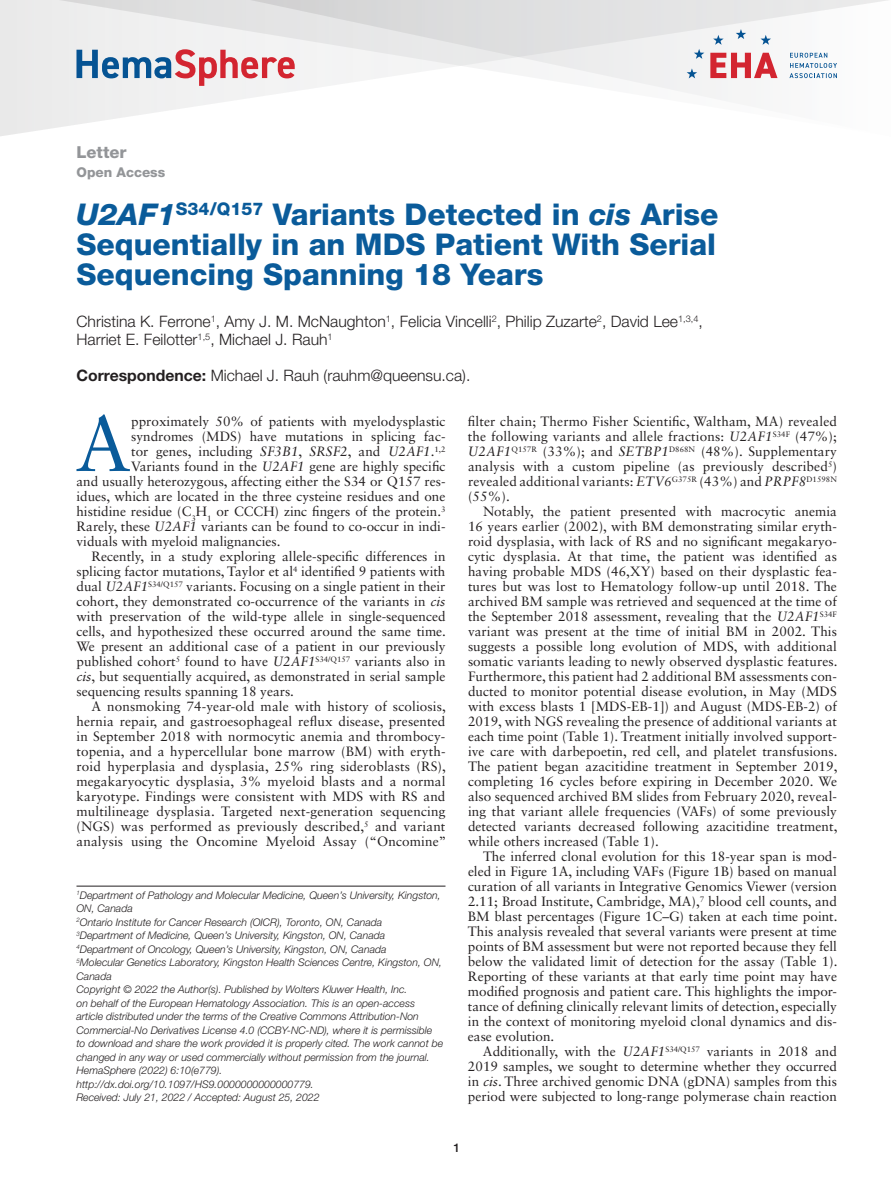
<style>
.page{position:relative;width:891px;height:1188px;background:#fff}
.page>*{position:absolute;margin:0;border:0;box-sizing:border-box;transform-origin:0 0}
.t1{font:78px "Sabon LT Std";color:#0a5b9a}
.t2{font:800 30px/30px "Helvetica Neue LT Std";color:#0a5b9a;text-align:justify}
.t3{font:800 16.5px "Helvetica Neue LT Std";color:#939598}
.t4{font:300 15.75px/18px "Helvetica Neue LT Std";color:#231f20}
.t5{font:13.5px/15px "Sabon LT Std";color:#231f20;text-align:justify}
.t6{font:800 13.5px "Helvetica Neue LT Std";color:#939598}
.t7{font:500 12px "Helvetica Neue LT Std";color:#231f20}
.t8{font:italic 300 10.5px/13.5px "Helvetica Neue LT Std";color:#231f20}
.s1{font-style:italic}
.s2{font-weight:700}
</style>
<div class="page">
<div style="left:1px;top:0;width:58px;height:136px;background:#ebeaeb"></div>
<svg style="left:59px;top:0;width:829px;height:127px"></svg>
<svg style="left:0;top:0;width:1px;height:136px"></svg>
<svg style="left:710px;top:53px;width:68px;height:25px"></svg>
<svg style="left:789px;top:53px;width:48px;height:25px"></svg>
<svg style="left:761px;top:35px;width:10px;height:10px"></svg>
<svg style="left:713px;top:35px;width:11px;height:10px"></svg>
<svg style="left:736px;top:29px;width:10px;height:10px"></svg>
<svg style="left:694px;top:49px;width:10px;height:10px"></svg>
<svg style="left:687px;top:68px;width:10px;height:10px"></svg>
<svg style="left:76px;top:49px;width:219px;height:37px"></svg>
<hr style="left:76px;top:886px;width:370px;height:1px;background:#231f20">
<p class="t3" style="left:76px;top:142px;width:52px">Letter</p>
<p class="t6" style="left:76px;top:164px;width:90px">Open Access</p>
<h2 class="t2" style="left:76px;top:199px;width:644px"><span class="s1">U2AF1</span><sup>S34/Q157</sup> Variants Detected in <span class="s1">cis</span> Arise Sequentially in an MDS Patient With Serial Sequencing Spanning 18 Years</h2>
<p class="t4" style="left:76px;top:312px;width:628px">Christina K. Ferrone<sup>1</sup>, Amy J. M. McNaughton<sup>1</sup>, Felicia Vincelli<sup>2</sup>, Philip Zuzarte<sup>2</sup>, David Lee<sup>1,3,4</sup>,<br>Harriet E. Feilotter<sup>1,5</sup>, Michael J. Rauh<sup>1</sup></p>
<p class="t4" style="left:76px;top:366px;width:395px"><span class="s2">Correspondence:</span> Michael J. Rauh (rauhm@queensu.ca).</p>
<h1 class="t1" style="left:75px;top:397px;width:58px">A</h1>
<p class="t5" style="left:131px;top:414px;width:316px">pproximately 50% of patients with myelodysplastic</p>
<p class="t5" style="left:468px;top:414px;width:371px">filter chain; Thermo Fisher Scientific, Waltham, MA) revealed the following variants and allele fractions: <span class="s1">U2AF1</span><sup>S34F</sup> (47%); <span class="s1">U2AF1</span><sup>Q157R</sup> (33%); and <span class="s1">SETBP1</span><sup>D868N</sup> (48%). Supplementary analysis with a custom pipeline (as previously described<sup>5</sup>) revealed additional variants: <span class="s1">ETV6</span><sup>G375R</sup> (43%) and <span class="s1">PRPF8</span><sup>D1598N </sup>(55%).</p>
<p class="t5" style="left:468px;top:504px;width:371px;text-indent:15px">Notably, the patient presented with macrocytic anemia 16 years earlier (2002), with BM demonstrating similar eryth&shy;roid dysplasia, with lack of RS and no significant megakaryo&shy;cytic dysplasia. At that time, the patient was identified as having probable MDS (46,XY) based on their dysplastic fea&shy;tures but was lost to Hematology follow-up until 2018. The archived BM sample was retrieved and sequenced at the time of the September 2018 assessment, revealing that the <span class="s1">U2AF1</span><sup>S34F </sup>variant was present at the time of initial BM in 2002. This suggests a possible long evolution of MDS, with additional somatic variants leading to newly observed dysplastic features.<br>Furthermore, this patient had 2 additional BM assessments con&shy;ducted to monitor potential disease evolution, in May (MDS with excess blasts 1 [MDS-EB-1]) and August (MDS-EB-2) of 2019, with NGS revealing the presence of additional variants at each time point (Table 1). Treatment initially involved support&shy;ive care with darbepoetin, red cell, and platelet transfusions.<br>The patient began azacitidine treatment in September 2019, completing 16 cycles before expiring in December 2020. We also sequenced archived BM slides from February 2020, reveal&shy;ing that variant allele frequencies (VAFs) of some previously detected variants decreased following azacitidine treatment, while others increased (Table 1).</p>
<p class="t5" style="left:468px;top:849px;width:371px;text-indent:15px">The inferred clonal evolution for this 18-year span is mod&shy;eled in Figure 1A, including VAFs (Figure 1B) based on manual curation of all variants in Integrative Genomics Viewer (version 2.11; Broad Institute, Cambridge, MA),<sup>7</sup> blood cell counts, and BM blast percentages (Figure 1C–G) taken at each time point.<br>This analysis revealed that several variants were present at time points of BM assessment but were not reported because they fell below the validated limit of detection for the assay (Table 1).<br>Reporting of these variants at that early time point may have modified prognosis and patient care. This highlights the impor&shy;tance of defining clinically relevant limits of detection, especially in the context of monitoring myeloid clonal dynamics and dis&shy;ease evolution.</p>
<p class="t5" style="left:468px;top:1044px;width:371px;text-indent:15px">Additionally, with the <span class="s1">U2AF1</span><sup>S34/Q157</sup> variants in 2018 and 2019 samples, we sought to determine whether they occurred in <span class="s1">cis</span>. Three archived genomic DNA (gDNA) samples from this period were subjected to long-range polymerase chain reaction</p>
<p class="t5" style="left:131px;top:429px;width:316px">syndromes (MDS) have mutations in splicing fac-</p>
<p class="t5" style="left:131px;top:444px;width:316px">tor genes, including <span class="s1">SF3B1</span>, <span class="s1">SRSF2</span>, and <span class="s1">U2AF1</span>.<sup>1,2</sup></p>
<p class="t5" style="left:131px;top:459px;width:316px">Variants found in the <span class="s1">U2AF1</span> gene are highly specific</p>
<p class="t5" style="left:76px;top:474px;width:371px">and usually heterozygous, affecting either the S34 or Q157 res-</p>
<p class="t5" style="left:76px;top:489px;width:371px">idues, which are located in the three cysteine residues and one</p>
<p class="t5" style="left:76px;top:504px;width:371px">histidine residue (C<sub>3</sub>H<sub>1</sub> or CCCH) zinc fingers of the protein.<sup>3</sup></p>
<p class="t5" style="left:77px;top:519px;width:371px">Rarely, these <span class="s1">U2AF1</span> variants can be found to co-occur in indi-</p>
<p class="t5" style="left:77px;top:534px;width:206px">viduals with myeloid malignancies.</p>
<p class="t5" style="left:92px;top:549px;width:356px">Recently, in a study exploring allele-specific differences in</p>
<p class="t5" style="left:77px;top:564px;width:370px">splicing factor mutations, Taylor et al<sup>4</sup> identified 9 patients with</p>
<p class="t5" style="left:77px;top:579px;width:371px">dual <span class="s1">U2AF1</span><sup>S34/Q157</sup> variants. Focusing on a single patient in their</p>
<p class="t5" style="left:76px;top:594px;width:371px">cohort, they demonstrated co-occurrence of the variants in <span class="s1">cis</span></p>
<p class="t5" style="left:76px;top:609px;width:371px">with preservation of the wild-type allele in single-sequenced</p>
<p class="t5" style="left:76px;top:624px;width:371px">cells, and hypothesized these occurred around the same time.</p>
<p class="t5" style="left:76px;top:639px;width:371px">We present an additional case of a patient in our previously</p>
<p class="t5" style="left:76px;top:654px;width:371px">published cohort<sup>5</sup> found to have <span class="s1">U2AF1</span><sup>S34/Q157</sup> variants also in</p>
<p class="t5" style="left:76px;top:669px;width:371px"><span class="s1">cis</span>, but sequentially acquired, as demonstrated in serial sample</p>
<p class="t5" style="left:76px;top:684px;width:219px">sequencing results spanning 18 years.</p>
<p class="t5" style="left:91px;top:699px;width:356px">A nonsmoking 74-year-old male with history of scoliosis,</p>
<p class="t5" style="left:76px;top:714px;width:370px">hernia repair, and gastroesophageal reflux disease, presented</p>
<p class="t5" style="left:76px;top:729px;width:370px">in September 2018 with normocytic anemia and thrombocy-</p>
<p class="t5" style="left:76px;top:744px;width:371px">topenia, and a hypercellular bone marrow (BM) with eryth-</p>
<p class="t5" style="left:76px;top:759px;width:371px">roid hyperplasia and dysplasia, 25% ring sideroblasts (RS),</p>
<p class="t5" style="left:76px;top:774px;width:370px">megakaryocytic dysplasia, 3% myeloid blasts and a normal</p>
<p class="t5" style="left:76px;top:789px;width:370px">karyotype. Findings were consistent with MDS with RS and</p>
<p class="t5" style="left:76px;top:804px;width:371px">multilineage dysplasia. Targeted next-generation sequencing</p>
<p class="t5" style="left:76px;top:819px;width:370px">(NGS) was performed as previously described,<sup>5</sup> and variant</p>
<p class="t5" style="left:76px;top:834px;width:371px">analysis using the Oncomine Myeloid Assay (“Oncomine”</p>
<p class="t8" style="left:76px;top:888px;width:368px"><sup>1</sup>Department of Pathology and Molecular Medicine, Queen’s University, Kingston, ON, Canada<br><sup>2</sup>Ontario Institute for Cancer Research (OICR), Toronto, ON, Canada<br><sup>3</sup>Department of Medicine, Queen’s University, Kingston, ON, Canada <sup>4</sup>Department of Oncology, Queen’s University, Kingston, ON, Canada<br><sup>5</sup>Molecular Genetics Laboratory, Kingston Health Sciences Centre, Kingston, ON, Canada<br>Copyright © 2022 the Author(s). Published by Wolters Kluwer Health, Inc.<br>on behalf of the European Hematology Association. This is an open-access article distributed under the terms of the Creative Commons Attribution-Non Commercial-No Derivatives License 4.0 (CCBY-NC-ND), where it is permissible to download and share the work provided it is properly cited. The work cannot be changed in any way or used commercially without permission from the journal.<br>HemaSphere (2022) 6:10(e779). http://dx.doi.org/10.1097/HS9.0000000000000779.<br>Received: July 21, 2022 / Accepted: August 25, 2022</p>
<p class="t7" style="left:453px;top:1140px;width:8px">1</p>
</div>
